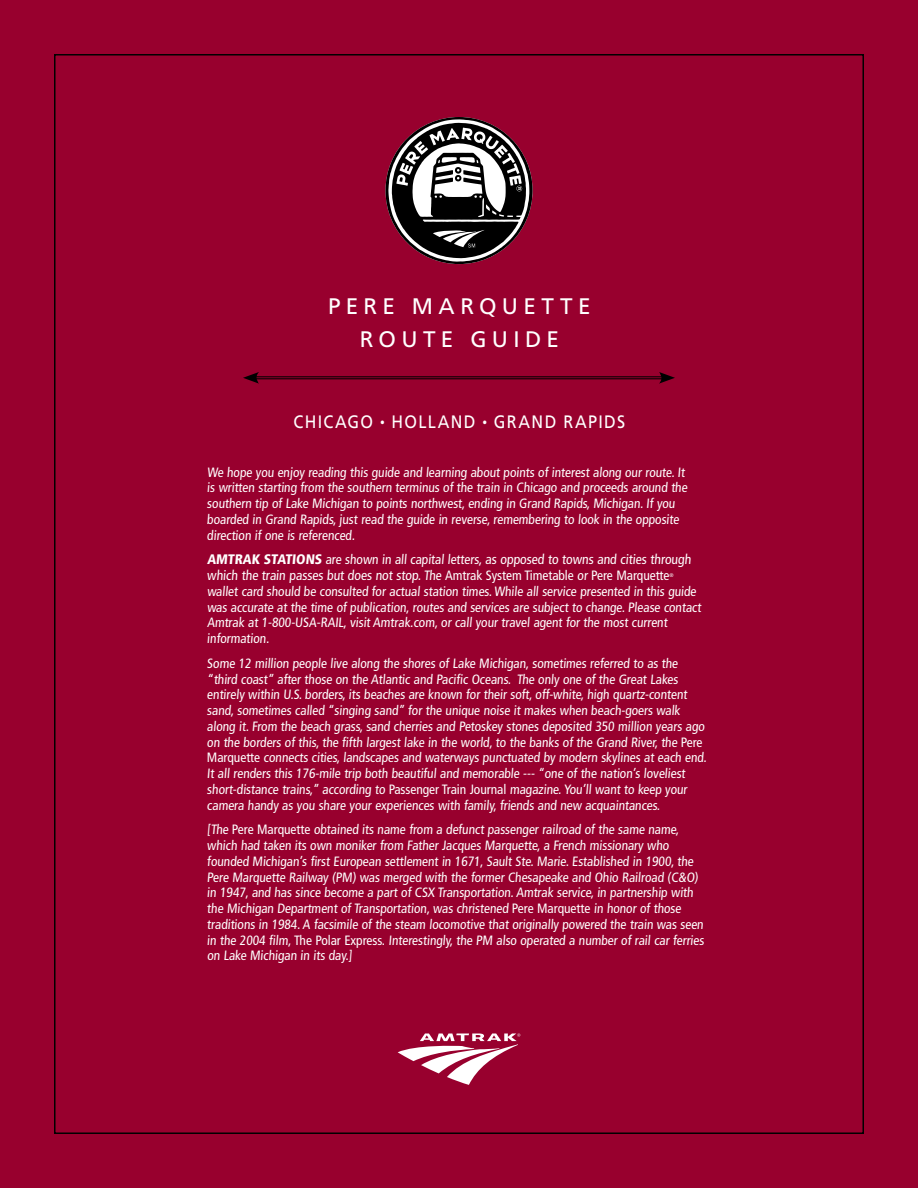
<style>
.page{position:relative;width:918px;height:1188px;background:#98002e}
.page>*{position:absolute;margin:0;border:0;box-sizing:border-box;transform-origin:0 0}
.t1{font:22.5px/33px "Frutiger";letter-spacing:.235em;color:#fff}
.t2{font:18px "Frutiger";letter-spacing:.085em;color:#fff;scale:.9 1}
.t3{font:condensed 13.8px "Frutiger";color:#fff}
.t4{font:condensed 13.5px/15.8px "Frutiger";letter-spacing:-.005em;color:#fff}
.t5{font:condensed 5.25px "Frutiger";color:#fff}
.s1{font-size:10.5px}
.s2{font-weight:900}
.s3{font-size:13.5px}
.s4{font-size:13.8px}
</style>
<div class="page">
<hr style="left:253px;top:376px;width:412px;height:1px;background:#000">
<hr style="left:253px;top:378px;width:412px;height:1px;background:#000">
<svg style="left:243px;top:372px;width:16px;height:12px"></svg>
<svg style="left:659px;top:372px;width:16px;height:12px"></svg>
<svg style="left:398px;top:1033px;width:122px;height:52px"></svg>
<svg style="left:386px;top:117px;width:147px;height:147px"></svg>
<h1 class="t1" style="left:360px;top:290px;width:232px;text-indent:-32px">PERE MARQUETTE<br>ROUTE</h1>
<h1 class="t1" style="left:470px;top:323px;width:86px">GU IDE</h1>
<h2 class="t2" style="left:294px;top:411px;width:370px">CHICAGO <span class="s1">•</span> HOLLAND <span class="s1">•</span> GRAND RAPIDS</h2>
<p class="t4" style="left:207px;top:464px;width:483px">We hope you enjoy reading this guide and learning about points of interest along our route. It is written starting from the southern terminus of the train in Chicago and proceeds around the southern tip of Lake Michigan to points northwest, ending in Grand Rapids, Michigan. If you boarded in Grand Rapids, just read the guide in reverse, remembering to look in the opposite direction if one is referenced.</p>
<p class="t3" style="left:207px;top:552px;width:487px"><span class="s2">AMTRAK STATIONS</span> <span class="s3">are shown in all capital letters</span>, as opposed to towns and cities through</p>
<p class="t4" style="left:207px;top:568px;width:464px"><span class="s4">which the train passes but does not stop.</span> The Amtrak System Timetable or Pere Marquette</p>
<p class="t5" style="left:670px;top:572px;width:6px">®</p>
<p class="t4" style="left:207px;top:583px;width:497px">wallet card should be consulted for actual station times.While all service presented in this guide was accurate at the time of publication, routes and services are subject to change. Please contact Amtrak at 1-800-USA-RAIL, visit Amtrak.com, or call your travel agent for the most current information.</p>
<p class="t4" style="left:207px;top:655px;width:503px">Some 12 million people live along the shores of Lake Michigan, sometimes referred to as the “third coast” after those on the Atlantic and Pacific Oceans. The only one of the Great Lakes entirely within U.S. borders, its beaches are known for their soft, off-white, high quartz-content sand, sometimes called “singing sand” for the unique noise it makes when beach-goers walk along it. From the beach grass, sand cherries and Petoskey stones deposited 350 million years ago on the borders of this, the fifth largest lake in the world, to the banks of the Grand River, the Pere Marquette connects cities, landscapes and waterways punctuated by modern skylines at each end.<br>It all renders this 176-mile trip both beautiful and memorable --- “one of the nation’s loveliest short-distance trains,” according to Passenger Train Journal magazine.You’ll want to keep your camera handy as you share your experiences with family, friends and new acquaintances.</p>
<p class="t4" style="left:207px;top:822px;width:500px">[The Pere Marquette obtained its name from a defunct passenger railroad of the same name, which had taken its own moniker from Father Jacques Marquette, a French missionary who founded Michigan’s first European settlement in 1671, Sault Ste. Marie. Established in 1900, the Pere Marquette Railway (PM) was merged with the former Chesapeake and Ohio Railroad (C&amp;O) in 1947, and has since become a part of CSX Transportation.Amtrak service, in partnership with the Michigan Department of Transportation, was christened Pere Marquette in honor of those traditions in 1984.A facsimile of the steam locomotive that originally powered the train was seen in the 2004 film, The Polar Express. Interestingly, the PM also operated a number of rail car ferries on Lake Michigan in its day.]</p>
</div>
